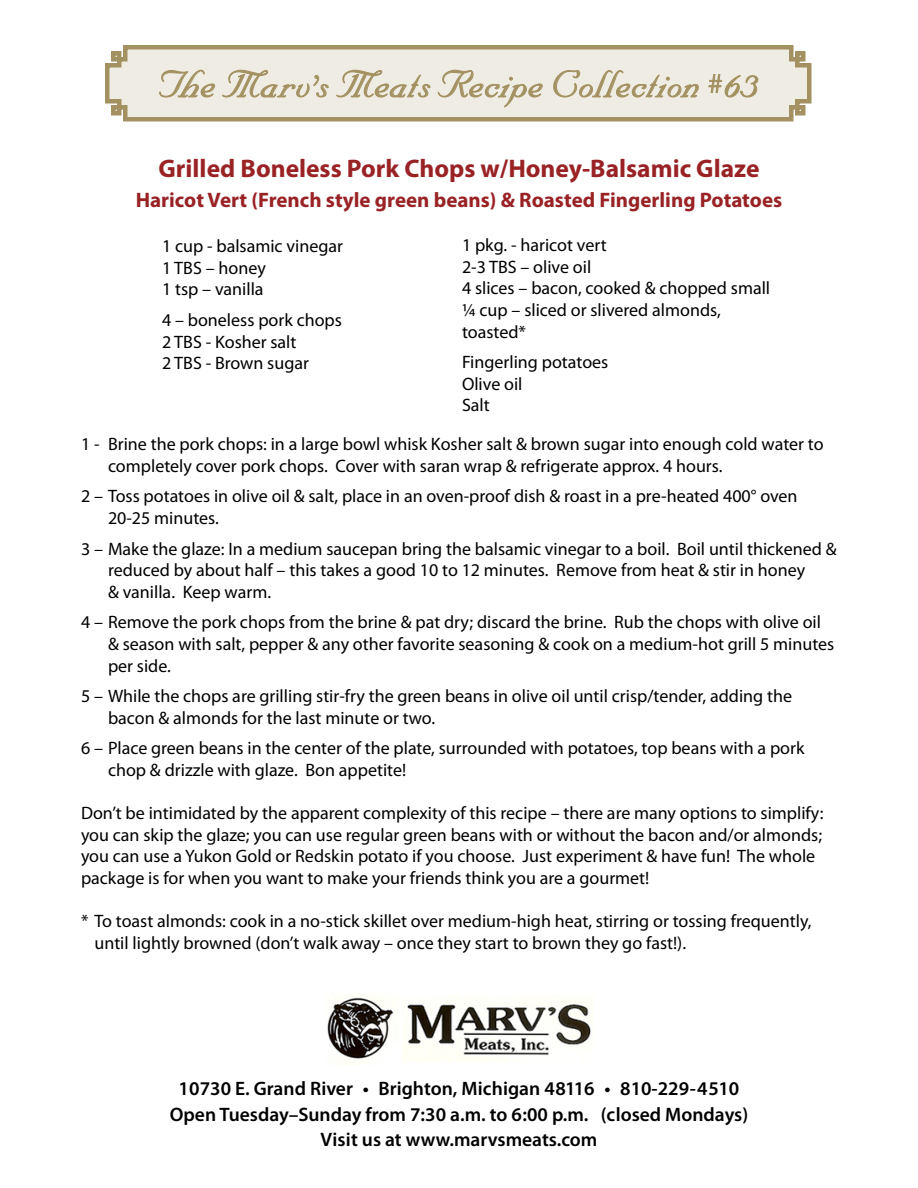
<style>
.page{position:relative;width:918px;height:1188px;background:#fff}
.page>*{position:absolute;margin:0;border:0;box-sizing:border-box;transform-origin:0 0}
.t1{font:45px "Nuptial Script";color:#a39161}
.t2{font:700 25.5px "Myriad Pro";color:#992225}
.t3{font:700 21px "Myriad Pro";color:#992225}
.t4{font:600 19.5px/25.5px "Myriad Pro";color:#000;text-align:center}
.t5{font:18px/21.6px "Myriad Pro";color:#000}
.s1{font-size:52.5px}
</style>
<div class="page">
<svg style="left:105px;top:45px;width:707px;height:77px"></svg>
<svg style="left:159px;top:69px;width:56px;height:29px"></svg>
<svg style="left:222px;top:69px;width:107px;height:29px"></svg>
<svg style="left:336px;top:69px;width:95px;height:29px"></svg>
<svg style="left:437px;top:69px;width:106px;height:39px"></svg>
<svg style="left:553px;top:70px;width:146px;height:28px"></svg>
<svg style="left:708px;top:74px;width:51px;height:24px"></svg>
<img style="left:327px;top:993px;width:67px;height:71px">
<img style="left:404px;top:997px;width:187px;height:65px">
<h1 class="t1" style="left:158px;top:59px;width:603px">The Marv’s Meats Recipe Collection #<span class="s1">63</span></h1>
<h2 class="t2" style="left:158px;top:151px;width:603px">Grilled Boneless Pork Chops w/Honey-Balsamic Glaze</h2>
<p class="t3" style="left:136px;top:186px;width:648px">Haricot Vert (French style green beans) &amp; Roasted Fingerling Potatoes</p>
<p class="t5" style="left:162px;top:235px;width:183px">1 cup - balsamic vinegar<br>1 TBS – honey<br>1 tsp – vanilla</p>
<p class="t5" style="left:162px;top:309px;width:181px">4 – boneless pork chops<br>2 TBS - Kosher salt<br>2 TBS - Brown sugar</p>
<p class="t5" style="left:462px;top:234px;width:310px">1 pkg. - haricot vert<br>2-3 TBS – olive oil<br>4 slices – bacon, cooked &amp; chopped small ¼ cup – sliced or slivered almonds, toasted*</p>
<p class="t5" style="left:462px;top:351px;width:148px">Fingerling potatoes<br>Olive oil<br>Salt</p>
<p class="t5" style="left:108px;top:433px;width:717px;text-indent:-27px">1 - Brine the pork chops: in a large bowl whisk Kosher salt &amp; brown sugar into enough cold water to completely cover pork chops. Cover with saran wrap &amp; refrigerate approx. 4 hours.</p>
<p class="t5" style="left:108px;top:485px;width:691px;text-indent:-27px">2 – Toss potatoes in olive oil &amp; salt, place in an oven-proof dish &amp; roast in a pre-heated 400° oven<br>20-25 minutes.</p>
<p class="t5" style="left:108px;top:538px;width:730px;text-indent:-27px">3 – Make the glaze: In a medium saucepan bring the balsamic vinegar to a boil. Boil until thickened &amp; reduced by about half – this takes a good 10 to 12 minutes. Remove from heat &amp; stir in honey<br>&amp; vanilla. Keep warm.</p>
<p class="t5" style="left:108px;top:611px;width:728px;text-indent:-27px">4 – Remove the pork chops from the brine &amp; pat dry; discard the brine. Rub the chops with olive oil &amp; season with salt, pepper &amp; any other favorite seasoning &amp; cook on a medium-hot grill 5 minutes per side.</p>
<p class="t5" style="left:108px;top:685px;width:686px;text-indent:-27px">5 – While the chops are grilling stir-fry the green beans in olive oil until crisp/tender, adding the bacon &amp; almonds for the last minute or two.</p>
<p class="t5" style="left:108px;top:737px;width:698px;text-indent:-27px">6 – Place green beans in the center of the plate, surrounded with potatoes, top beans with a pork chop &amp; drizzle with glaze. Bon appetite!</p>
<p class="t5" style="left:81px;top:802px;width:744px">Don’t be intimidated by the apparent complexity of this recipe – there are many options to simplify: you can skip the glaze; you can use regular green beans with or without the bacon and/or almonds; you can use a Yukon Gold or Redskin potato if you choose. Just experiment &amp; have fun! The whole package is for when you want to make your friends think you are a gourmet!</p>
<p class="t5" style="left:94px;top:910px;width:719px;text-indent:-14px">* To toast almonds: cook in a no-stick skillet over medium-high heat, stirring or tossing frequently, until lightly browned (don’t walk away – once they start to brown they go fast!).</p>
<p class="t4" style="left:170px;top:1075px;width:580px">10730 E. Grand River • Brighton, Michigan 48116 • 810-229-4510<br>Open Tuesday–Sunday from 7:30 a.m. to 6:00 p.m. (closed Mondays)<br>Visit us at www.marvsmeats.com</p>
</div>
